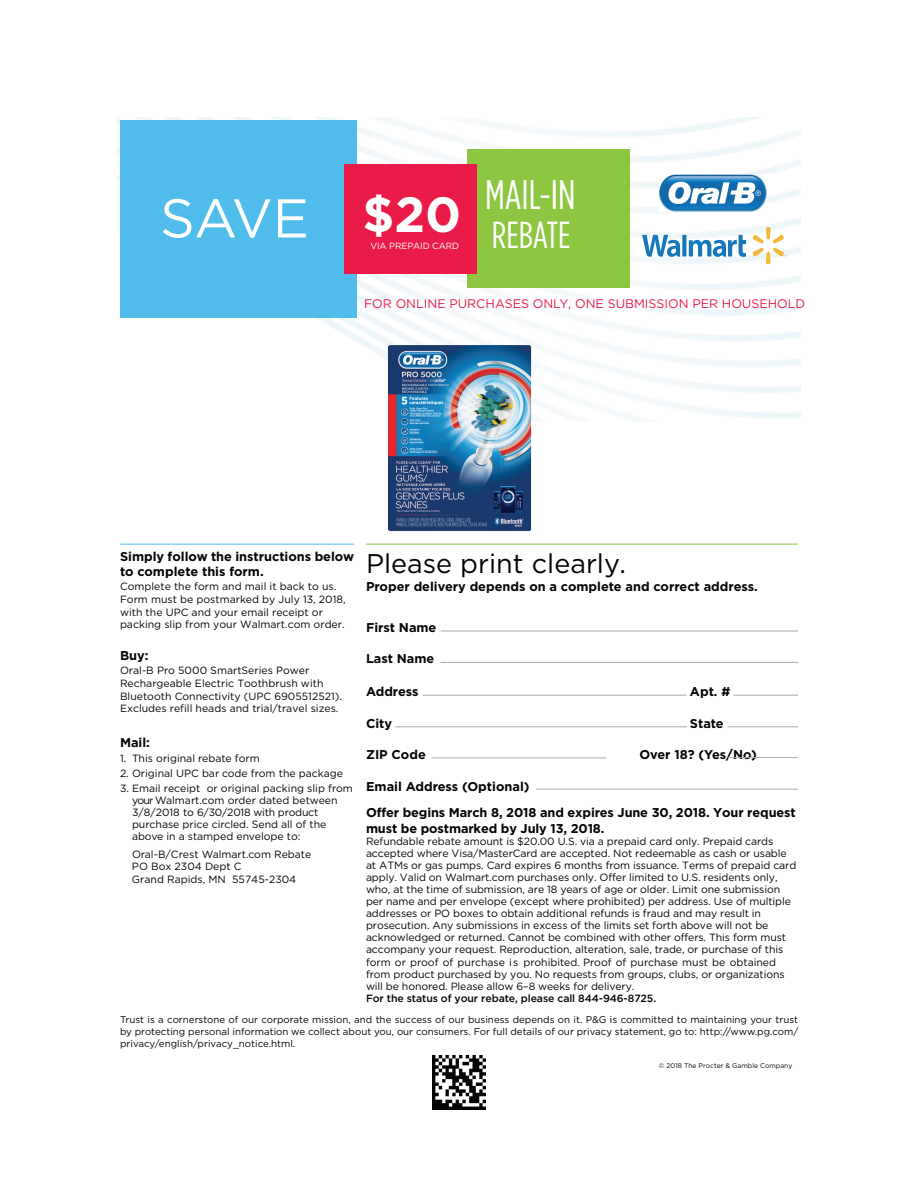
<style>
.page{position:relative;width:918px;height:1188px;background:#fff}
.page>*{position:absolute;margin:0;border:0;box-sizing:border-box;transform-origin:0 0}
.t1{font:54.45px "Gotham HTF";color:#fff}
.t2{font:condensed 41.1px "Gotham HTF";color:#fff}
.t3{font:condensed 37.65px "Gotham HTF";color:#fff}
.t4{font:27px "Gotham HTF";color:#040503}
.t5{font:700 12.75px/15.3px "Gotham HTF";color:#040503}
.t6{font:12.45px "Gotham HTF";color:#eb1b49}
.t7{font:10.5px/12.1px "Gotham HTF";letter-spacing:-.01em;color:#040503}
.t8{font:500 10.5px "Gotham HTF";letter-spacing:-.01em;color:#040503}
.t9{font:9.75px/12px "Gotham HTF";color:#040503;text-align:justify}
.t10{font:9px "Gotham HTF";letter-spacing:-.015em;color:#fff}
.t11{font:6.75px "Gotham HTF";color:#040503}
.s1{font-weight:700;font-size:49.5px}
</style>
<div class="page">
<img style="left:117px;top:117px;width:684px;height:302px">
<hr style="left:536px;top:789px;width:262px;height:1px;background:#a8a9ad">
<hr style="left:441px;top:631px;width:357px;height:1px;background:#a8a9ad">
<hr style="left:441px;top:662px;width:357px;height:1px;background:#a8a9ad">
<hr style="left:734px;top:695px;width:64px;height:1px;background:#a8a9ad">
<hr style="left:728px;top:727px;width:70px;height:1px;background:#a8a9ad">
<hr style="left:728px;top:757px;width:70px;height:1px;background:#a8a9ad">
<hr style="left:423px;top:695px;width:264px;height:1px;background:#a8a9ad">
<hr style="left:395px;top:727px;width:292px;height:1px;background:#a8a9ad">
<hr style="left:431px;top:758px;width:175px;height:1px;background:#a8a9ad">
<div style="left:467px;top:150px;width:163px;height:138px;background:#8dc640"></div>
<div style="left:120px;top:120px;width:237px;height:197px;background:#4fbceb"></div>
<div style="left:344px;top:164px;width:133px;height:109px;background:#eb1b49"></div>
<hr style="left:120px;top:544px;width:234px;height:1px;background:#4fbceb">
<hr style="left:366px;top:544px;width:432px;height:1px;background:#8dc640">
<svg style="left:642px;top:235px;width:104px;height:23px"></svg>
<svg style="left:753px;top:227px;width:33px;height:37px"></svg>
<img style="left:659px;top:175px;width:108px;height:36px">
<svg style="left:668px;top:182px;width:93px;height:23px"></svg>
<img style="left:362px;top:341px;width:194px;height:191px">
<img style="left:432px;top:1056px;width:54px;height:54px">
<h1 class="t1" style="left:160px;top:188px;width:303px">SAVE <span class="s1">$20</span></h1>
<p class="t10" style="left:371px;top:240px;width:90px">VIA PREPAID CARD</p>
<h2 class="t2" style="left:485px;top:172px;width:92px">MAIL-IN</h2>
<h3 class="t3" style="left:492px;top:215px;width:80px">REBATE</h3>
<p class="t6" style="left:364px;top:297px;width:443px">FOR ONLINE PURCHASES ONLY, ONE SUBMISSION PER HOUSEHOLD</p>
<p class="t5" style="left:120px;top:549px;width:236px">Simply follow the instructions below to complete this form.</p>
<p class="t7" style="left:120px;top:580px;width:227px;line-height:12.6px">Complete the form and mail it back to us.<br>Form must be postmarked by July 13, 2018, with the UPC and your email receipt or packing slip from your Walmart.com order.</p>
<p class="t5" style="left:120px;top:647px;width:30px">Buy:</p>
<p class="t7" style="left:120px;top:664px;width:223px;line-height:12.6px">Oral-B Pro 5000 SmartSeries Power Rechargeable Electric Toothbrush with Bluetooth Connectivity (UPC 6905512521).<br>Excludes refill heads and trial/travel sizes.</p>
<p class="t5" style="left:120px;top:735px;width:32px">Mail:</p>
<p class="t7" style="left:120px;top:752px;width:141px">1. This original rebate form</p>
<p class="t7" style="left:120px;top:767px;width:225px">2. Original UPC bar code from the package</p>
<p class="t7" style="left:132px;top:782px;width:222px;text-indent:-12px">3. Email receipt or original packing slip from your Walmart.com order dated between 3/8/2018 to 6/30/2018 with product purchase price circled. Send all of the above in a stamped envelope to:</p>
<p class="t7" style="left:132px;top:848px;width:181px">Oral-B/Crest Walmart.com Rebate<br>PO Box 2304 Dept C<br>Grand Rapids, MN 55745-2304</p>
<h3 class="t4" style="left:366px;top:548px;width:262px">Please print clearly.</h3>
<p class="t5" style="left:366px;top:578px;width:393px">Proper delivery depends on a complete and correct address.</p>
<p class="t5" style="left:366px;top:619px;width:72px">First Name</p>
<p class="t5" style="left:366px;top:651px;width:70px">Last Name</p>
<p class="t5" style="left:366px;top:684px;width:54px">Address</p>
<p class="t5" style="left:690px;top:684px;width:42px">Apt. #</p>
<p class="t5" style="left:366px;top:715px;width:28px">City</p>
<p class="t5" style="left:690px;top:715px;width:35px">State</p>
<p class="t5" style="left:366px;top:747px;width:61px">ZIP Code</p>
<p class="t5" style="left:639px;top:747px;width:119px">Over 18? (Yes/No)</p>
<p class="t5" style="left:366px;top:778px;width:165px">Email Address (Optional)</p>
<p class="t5" style="left:366px;top:805px;width:431px">Offer begins March 8, 2018 and expires June 30, 2018. Your request must be postmarked by July 13, 2018.</p>
<p class="t7" style="left:366px;top:835px;width:432px">Refundable rebate amount is $20.00 U.S. via a prepaid card only. Prepaid cards accepted where Visa/MasterCard are accepted. Not redeemable as cash or usable at ATMs or gas pumps. Card expires 6 months from issuance. Terms of prepaid card apply. Valid on Walmart.com purchases only. Offer limited to U.S. residents only, who, at the time of submission, are 18 years of age or older. Limit one submission per name and per envelope (except where prohibited) per address. Use of multiple addresses or PO boxes to obtain additional refunds is fraud and may result in prosecution. Any submissions in excess of the limits set forth above will not be acknowledged or returned. Cannot be combined with other offers. This form must accompany your request. Reproduction, alteration, sale, trade, or purchase of this form or proof of purchase is prohibited. Proof of purchase must be obtained from product purchased by you. No requests from groups, clubs, or organizations will be honored. Please allow 6–8 weeks for delivery.</p>
<p class="t8" style="left:366px;top:992px;width:292px">For the status of your rebate, please call 844-946-8725.</p>
<p class="t9" style="left:120px;top:1013px;width:680px">Trust is a cornerstone of our corporate mission, and the success of our business depends on it. P&amp;G is committed to maintaining your trust by protecting personal information we collect about you, our consumers. For full details of our privacy statement, go to: http://www.pg.com/ privacy/english/privacy_notice.html.</p>
<p class="t11" style="left:659px;top:1062px;width:135px">© 2018 The Procter &amp; Gamble Company</p>
</div>
